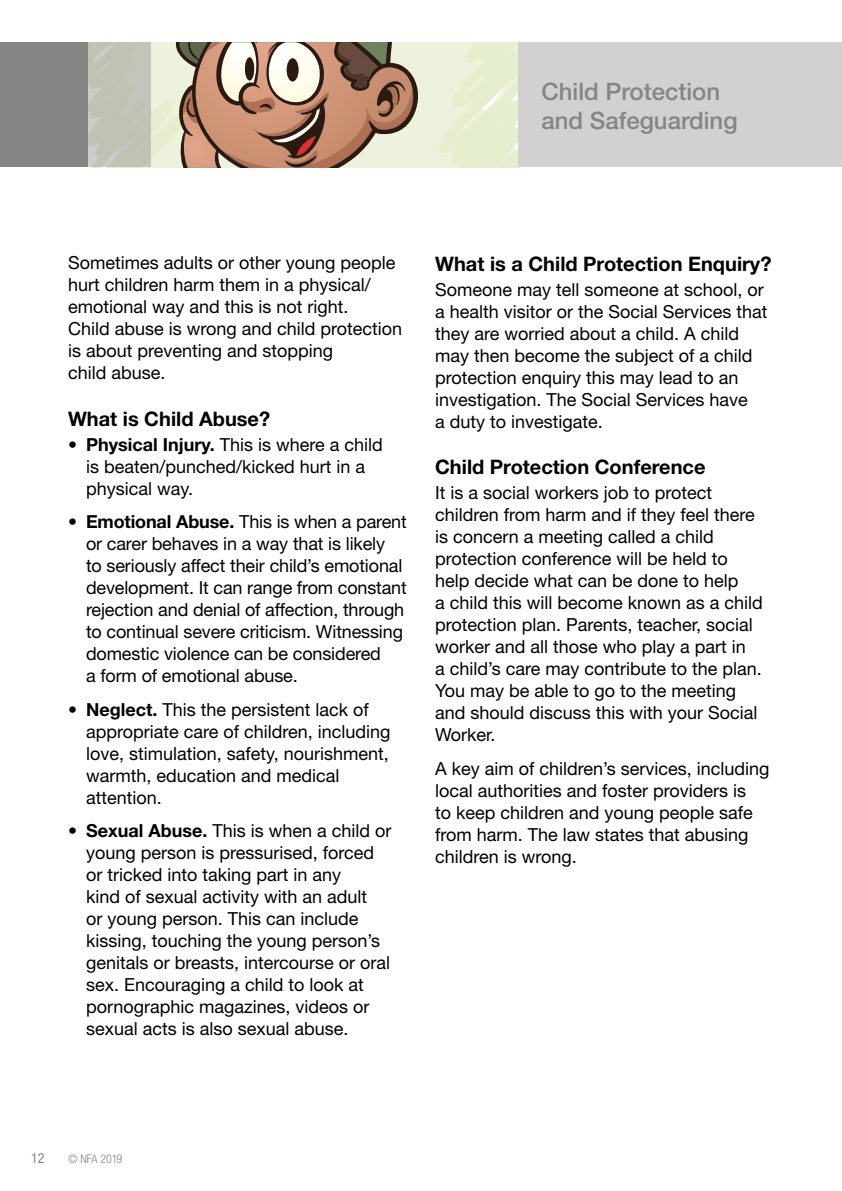
<style>
.page{position:relative;width:842px;height:1191px;background:#fff}
.page>*{position:absolute;margin:0;border:0;box-sizing:border-box;transform-origin:0 0}
.t1{font:500 24px/28.8px "Helvetica Neue";color:#858584}
.t2{font:700 20px "Helvetica Neue";color:#000}
.t3{font:18px/22px "Helvetica Neue";color:#000}
.t4{font:condensed 14px "Helvetica Neue";color:#858584}
.t5{font:300 condensed 12px "Helvetica Neue";letter-spacing:-.02em;color:#858584}
.s1{font-weight:700}
</style>
<div class="page">
<svg style="left:150px;top:43px;width:369px;height:124px;background:#c5b19a"></svg>
<div style="left:245px;top:57px;width:9px;height:23px;background:#2c190f;border-radius:50%"></div>
<div style="left:519px;top:43px;width:323px;height:124px;background:#d1d1d1"></div>
<svg style="left:88px;top:43px;width:62px;height:124px;background:#c0c4b5"></svg>
<div style="left:0;top:43px;width:88px;height:124px;background:#858584"></div>
<h1 class="t1" style="left:541px;top:77px;width:198px">Child Protection and Safeguarding</h1>
<p class="t3" style="left:68px;top:252px;width:336px">Sometimes adults or other young people hurt children harm them in a physical/ emotional way and this is not right.<br>Child abuse is wrong and child protection is about preventing and stopping<br>child abuse.</p>
<p class="t2" style="left:68px;top:406px;width:204px">What is Child Abuse?</p>
<p class="t3" style="left:86px;top:433px;width:298px;text-indent:-18px">• <span class="s1">Physical Injury.</span> This is where a child is beaten/punched/kicked hurt in a physical way.</p>
<p class="t3" style="left:86px;top:510px;width:322px;text-indent:-18px">• <span class="s1">Emotional Abuse.</span> This is when a parent or carer behaves in a way that is likely<br>to seriously affect their child’s emotional development. It can range from constant rejection and denial of affection, through to continual severe criticism. Witnessing domestic violence can be considered<br>a form of emotional abuse.</p>
<p class="t3" style="left:86px;top:698px;width:306px;text-indent:-18px">• <span class="s1">Neglect.</span> This the persistent lack of appropriate care of children, including love, stimulation, safety, nourishment, warmth, education and medical attention.</p>
<p class="t3" style="left:86px;top:819px;width:307px;text-indent:-18px">• <span class="s1">Sexual Abuse.</span> This is when a child or young person is pressurised, forced or tricked into taking part in any<br>kind of sexual activity with an adult<br>or young person. This can include kissing, touching the young person’s genitals or breasts, intercourse or oral sex. Encouraging a child to look at pornographic magazines, videos or sexual acts is also sexual abuse.</p>
<p class="t2" style="left:435px;top:251px;width:338px">What is a Child Protection Enquiry?</p>
<p class="t3" style="left:435px;top:278px;width:334px">Someone may tell someone at school, or a health visitor or the Social Services that they are worried about a child. A child may then become the subject of a child protection enquiry this may lead to an investigation. The Social Services have<br>a duty to investigate.</p>
<p class="t2" style="left:435px;top:455px;width:272px">Child Protection Conference</p>
<p class="t3" style="left:435px;top:481px;width:329px">It is a social workers job to protect children from harm and if they feel there is concern a meeting called a child protection conference will be held to help decide what can be done to help<br>a child this will become known as a child protection plan. Parents, teacher, social worker and all those who play a part in<br>a child’s care may contribute to the plan.<br>You may be able to go to the meeting and should discuss this with your Social Worker.</p>
<p class="t3" style="left:435px;top:757px;width:336px">A key aim of children’s services, including local authorities and foster providers is<br>to keep children and young people safe from harm. The law states that abusing children is wrong.</p>
<p class="t4" style="left:31px;top:1149px;width:15px">12</p>
<p class="t5" style="left:68px;top:1151px;width:56px">© NFA 2019</p>
</div>
